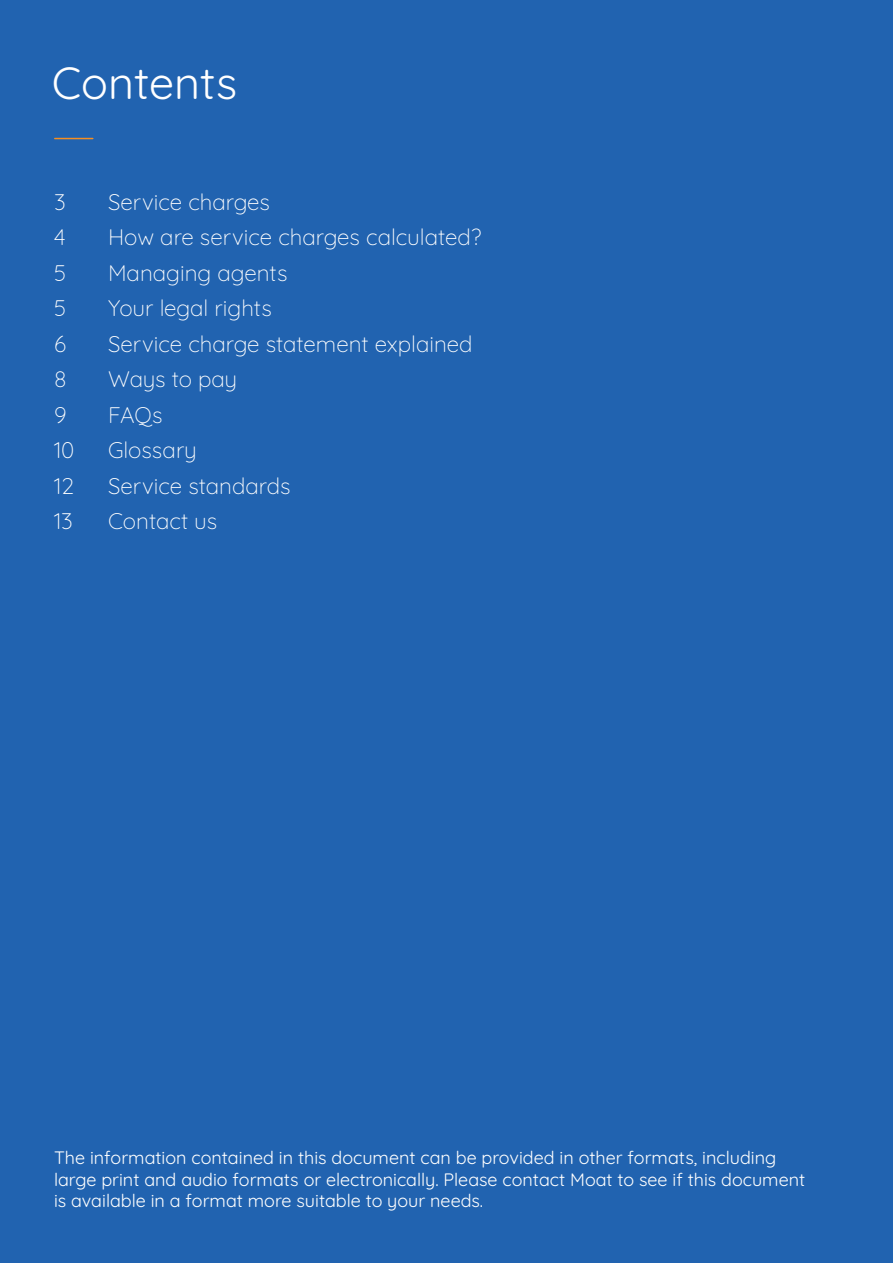
<style>
.page{position:relative;width:893px;height:1263px;background:#2163b0}
.page>*{position:absolute;margin:0;border:0;box-sizing:border-box;transform-origin:0 0}
.t1{font:45px "Quicksand";color:#fff}
.t2{font:300 22.5px "Quicksand";color:#fff}
.t3{font:18px/21.6px "Quicksand";color:#fff}
</style>
<div class="page">
<hr style="left:55px;top:138px;width:38px;height:1px;background:#f68e21">
<p class="t1" style="left:52px;top:48px;width:187px">Contents</p>
<p class="t2" style="left:54px;top:184px;width:13px">3</p>
<p class="t2" style="left:108px;top:184px;width:164px">Service charges</p>
<p class="t2" style="left:54px;top:220px;width:13px">4</p>
<p class="t2" style="left:108px;top:220px;width:375px">How are service charges calculated?</p>
<p class="t2" style="left:54px;top:255px;width:14px">5</p>
<p class="t2" style="left:108px;top:255px;width:181px">Managing agents</p>
<p class="t2" style="left:54px;top:291px;width:14px">5</p>
<p class="t2" style="left:108px;top:291px;width:165px">Your legal rights</p>
<p class="t2" style="left:54px;top:326px;width:13px">6</p>
<p class="t2" style="left:108px;top:326px;width:366px">Service charge statement explained</p>
<p class="t2" style="left:54px;top:362px;width:14px">8</p>
<p class="t2" style="left:108px;top:362px;width:131px">Ways to pay</p>
<p class="t2" style="left:54px;top:397px;width:14px">9</p>
<p class="t2" style="left:108px;top:397px;width:56px">FAQs</p>
<p class="t2" style="left:54px;top:433px;width:22px">10</p>
<p class="t2" style="left:108px;top:433px;width:90px">Glossary</p>
<p class="t2" style="left:54px;top:468px;width:22px">12</p>
<p class="t2" style="left:108px;top:468px;width:184px">Service standards</p>
<p class="t2" style="left:54px;top:504px;width:20px">13</p>
<p class="t2" style="left:108px;top:504px;width:111px">Contact us</p>
<p class="t3" style="left:54px;top:1145px;width:753px">The information contained in this document can be provided in other formats, including large print and audio formats or electronically. Please contact Moat to see if this document is available in a format more suitable to your needs.</p>
</div>
